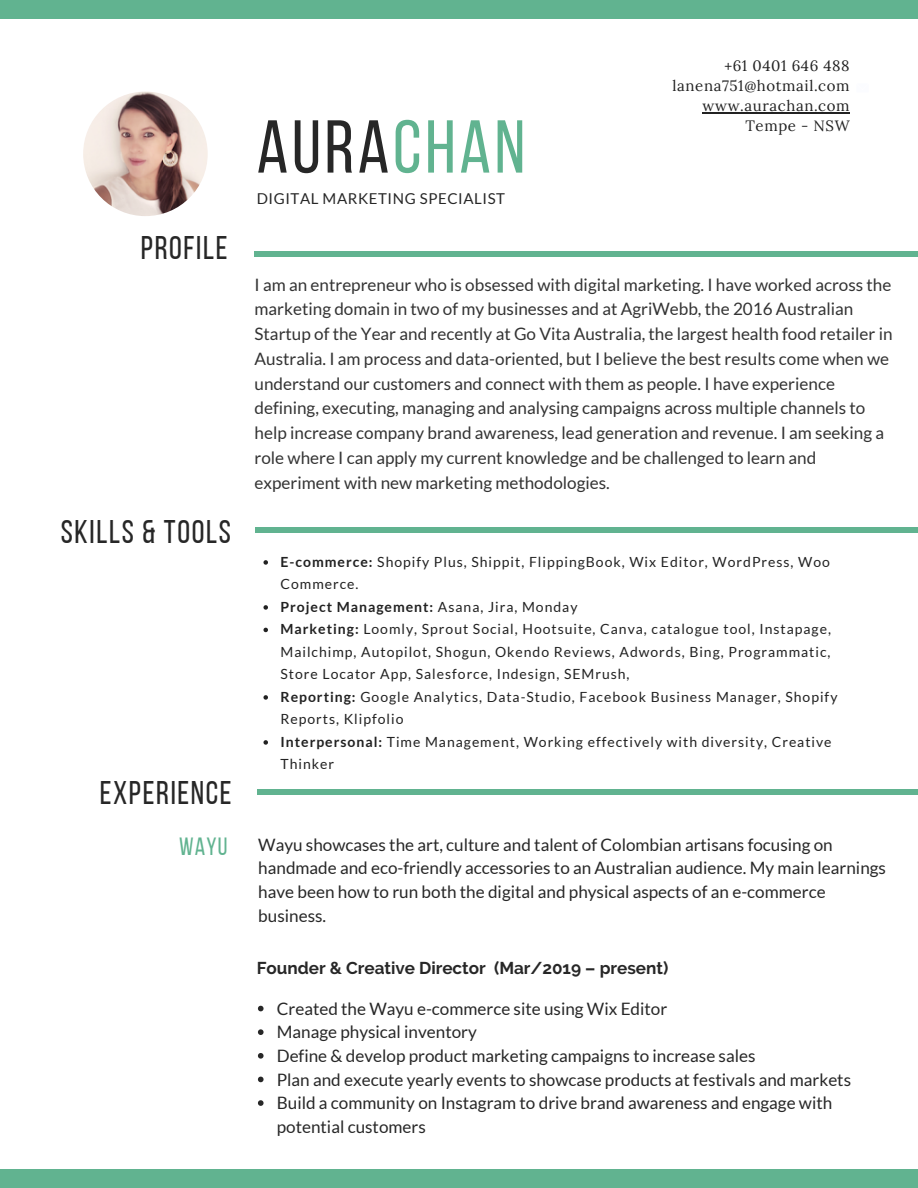
<style>
.page{position:relative;width:918px;height:1188px;background:#fff}
.page>*{position:absolute;margin:0;border:0;box-sizing:border-box;transform-origin:0 0}
.t1{font:74.7px "Bebas Neue";letter-spacing:.05em;color:#272727}
.t2{font:32.7px "Bebas Neue";letter-spacing:.05em;color:#272727}
.t3{font:17.1px/24.8px "Lato";color:#333}
.t4{font:17.1px/23.7px "Lato";color:#272727}
.t5{font:700 17.1px "Raleway";color:#272727}
.t6{font:15px/20.1px "Lora";letter-spacing:.04em;color:#222;text-align:right}
.t7{font:15px "Lato";letter-spacing:.04em;color:#272727}
.t8{font:13.95px/22.5px "Lato";letter-spacing:.07em;color:#222}
.s1{color:#61b390}
.s2{font-weight:700}
.s3{font-family:"Bebas Neue";font-size:24.9px;color:#61b390}
</style>
<div class="page">
<hr style="left:255px;top:252px;width:663px;height:4px;background:#61b390">
<hr style="left:257px;top:790px;width:661px;height:4px;background:#61b390">
<hr style="left:255px;top:528px;width:663px;height:4px;background:#61b390">
<div style="left:0;top:1169px;width:918px;height:19px;background:#61b390"></div>
<div style="left:0;top:0;width:918px;height:19px;background:#61b390"></div>
<img style="left:83px;top:92px;width:125px;height:124px;border-radius:50%">
<hr style="left:702px;top:112px;width:148px;height:1px;background:#222">
<svg style="left:258px;top:1006px;width:6px;height:5px"></svg>
<svg style="left:258px;top:1029px;width:6px;height:6px"></svg>
<svg style="left:258px;top:1053px;width:6px;height:6px"></svg>
<svg style="left:258px;top:1077px;width:6px;height:5px"></svg>
<svg style="left:258px;top:1100px;width:6px;height:6px"></svg>
<svg style="left:263px;top:560px;width:5px;height:5px"></svg>
<svg style="left:263px;top:605px;width:5px;height:5px"></svg>
<svg style="left:263px;top:628px;width:5px;height:4px"></svg>
<svg style="left:263px;top:695px;width:5px;height:5px"></svg>
<svg style="left:263px;top:740px;width:5px;height:5px"></svg>
<h2 class="t2" style="left:141px;top:235px;width:88px">PROFILE</h2>
<h2 class="t2" style="left:61px;top:519px;width:172px">SKILLS &amp; TOOLS</h2>
<h2 class="t2" style="left:100px;top:780px;width:134px">EXPERIENCE</h2>
<h1 class="t1" style="left:257px;top:117px;width:270px">AURA<span class="s1">CHAN</span></h1>
<p class="t7" style="left:257px;top:190px;width:250px">DIGITAL MARKETING SPECIALIST</p>
<p class="t6" style="left:673px;top:56px;width:179px">+61 0401 646 488 lanena751@hotmail.com www.aurachan.com<br>Tempe - NSW</p>
<p class="t3" style="left:255px;top:272px;width:640px">I am an entrepreneur who is obsessed with digital marketing. I have worked across the marketing domain in two of my businesses and at AgriWebb, the 2016 Australian Startup of the Year and recently at Go Vita Australia, the largest health food retailer in Australia. I am process and data-oriented, but I believe the best results come when we understand our customers and connect with them as people. I have experience defining, executing, managing and analysing campaigns across multiple channels to help increase company brand awareness, lead generation and revenue. I am seeking a role where I can apply my current knowledge and be challenged to learn and experiment with new marketing methodologies.</p>
<p class="t8" style="left:281px;top:550px;width:558px"><span class="s2">E-commerce:</span> Shopify Plus, Shippit, FlippingBook, Wix Editor, WordPress, Woo Commerce.<br><span class="s2">Project Management:</span> Asana, Jira, Monday<br><span class="s2">Marketing:</span> Loomly, Sprout Social, Hootsuite, Canva, catalogue tool, Instapage, Mailchimp, Autopilot, Shogun, Okendo Reviews, Adwords, Bing, Programmatic, Store Locator App, Salesforce, Indesign, SEMrush,<br><span class="s2">Reporting:</span> Google Analytics, Data-Studio, Facebook Business Manager, Shopify Reports, Klipfolio<br><span class="s2">Interpersonal:</span> Time Management, Working effectively with diversity, Creative Thinker</p>
<p class="t4" style="left:258px;top:832px;width:629px;text-indent:-79px"><span class="s3">WAYU</span> Wayu showcases the art, culture and talent of Colombian artisans focusing on handmade and eco-friendly accessories to an Australian audience. My main learnings have been how to run both the digital and physical aspects of an e-commerce business.</p>
<p class="t5" style="left:257px;top:958px;width:413px">Founder &amp; Creative Director (Mar/2019 – present)</p>
<p class="t4" style="left:277px;top:996px;width:576px">Created the Wayu e-commerce site using Wix Editor<br>Manage physical inventory<br>Define &amp; develop product marketing campaigns to increase sales<br>Plan and execute yearly events to showcase products at festivals and markets Build a community on Instagram to drive brand awareness and engage with potential customers</p>
</div>
